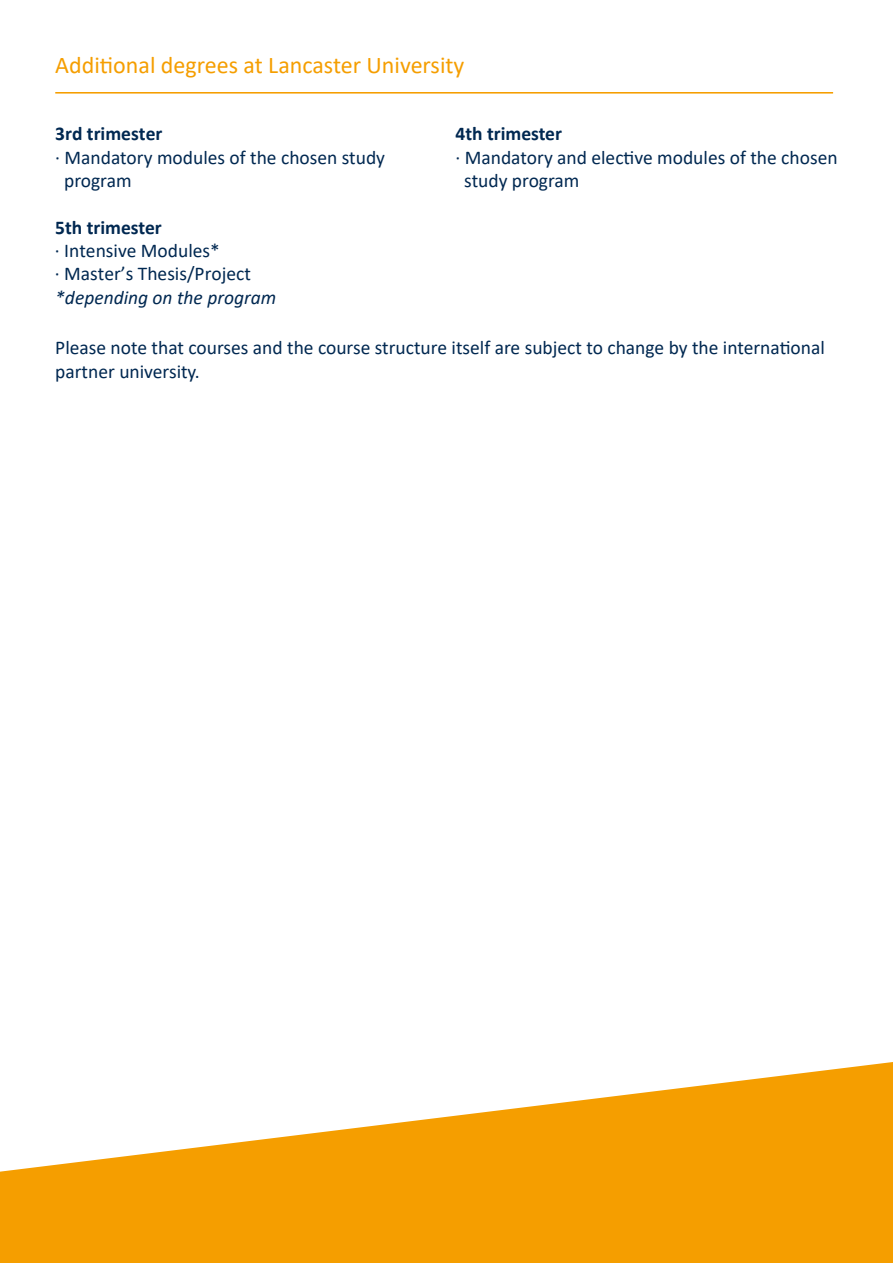
<style>
.page{position:relative;width:893px;height:1263px;background:#fff}
.page>*{position:absolute;margin:0;border:0;box-sizing:border-box;transform-origin:0 0}
.t1{font:24px "Calibri";color:#f59e00}
.t2{font:19.5px/23.4px "Calibri";color:#002851}
.t3{font:700 19.5px "Calibri";color:#002851}
.t4{font:italic 19.5px "Calibri";color:#002851}
</style>
<div class="page">
<svg style="left:0;top:1062px;width:893px;height:201px;fill:#f59e00"></svg>
<hr style="left:55px;top:92px;width:778px;height:2px;background:#f59e00">
<p class="t1" style="left:55px;top:49px;width:411px">Additional degrees at Lancaster University</p>
<p class="t3" style="left:55px;top:120px;width:109px">3rd trimester</p>
<p class="t2" style="left:64px;top:145px;width:323px;text-indent:-9px">· Mandatory modules of the chosen study program</p>
<p class="t3" style="left:55px;top:213px;width:108px">5th trimester</p>
<p class="t2" style="left:55px;top:238px;width:197px">· Intensive Modules*<br>· Master’s Thesis/Project</p>
<p class="t3" style="left:455px;top:120px;width:108px">4th trimester</p>
<p class="t2" style="left:464px;top:145px;width:375px;text-indent:-9px">· Mandatory and elective modules of the chosen study program</p>
<p class="t4" style="left:55px;top:284px;width:222px">*depending on the program</p>
<p class="t2" style="left:55px;top:335px;width:771px">Please note that courses and the course structure itself are subject to change by the international partner university.</p>
</div>
